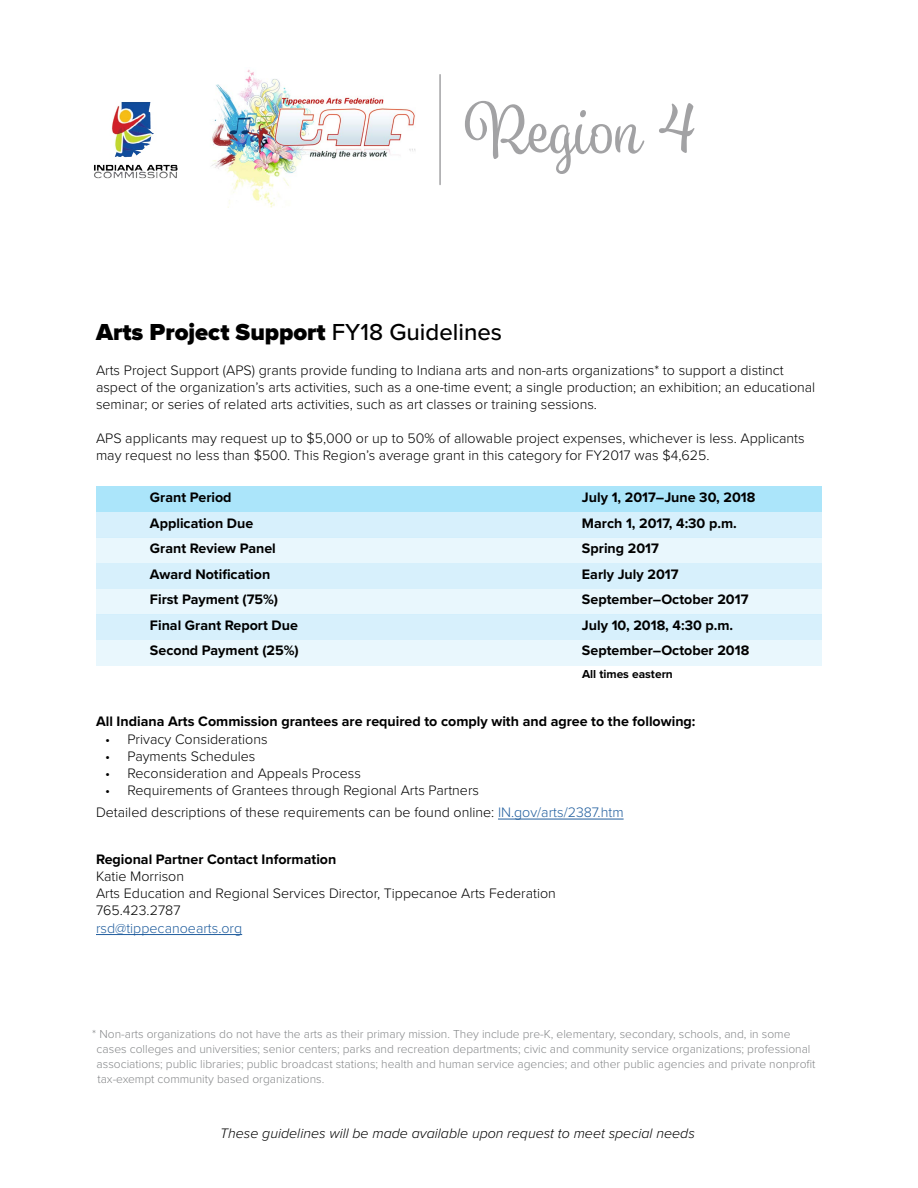
<style>
.page{position:relative;width:918px;height:1188px;background:#fff}
.page>*{position:absolute;margin:0;border:0;box-sizing:border-box;transform-origin:0 0}
.t1{font:68.4px "Spumante";color:#a2a2a4}
.t2{font:900 24px "Proxima Nova";color:#000}
.t3{font:300 14.25px/17.2px "Proxima Nova";color:#000}
.t4{font:700 14.25px "Proxima Nova";color:#000}
.t5{font:italic 300 14.25px "Proxima Nova";color:#000}
.t6{font:300 14.25px "Proxima Nova";color:#215e9e}
.t7{font:300 12px/15px "Proxima Nova";color:#86888a}
.t8{font:700 12px "Proxima Nova";color:#000}
.s1{font-weight:500}
.s2{color:#215e9e}
</style>
<div class="page">
<div style="left:96px;top:512px;width:726px;height:25px;background:#d7f0fc"></div>
<div style="left:96px;top:563px;width:726px;height:26px;background:#d7f0fc"></div>
<div style="left:96px;top:614px;width:726px;height:26px;background:#d7f0fc"></div>
<div style="left:96px;top:537px;width:726px;height:26px;background:#e9f7fd"></div>
<div style="left:96px;top:589px;width:726px;height:25px;background:#e9f7fd"></div>
<div style="left:96px;top:640px;width:726px;height:26px;background:#e9f7fd"></div>
<div style="left:96px;top:486px;width:726px;height:26px;background:#abe5fa"></div>
<hr style="left:498px;top:819px;width:126px;height:1px;background:#215e9e">
<hr style="left:96px;top:934px;width:146px;height:1px;background:#215e9e">
<img style="left:94px;top:102px;width:84px;height:77px">
<img style="left:211px;top:69px;width:205px;height:138px">
<hr style="left:439px;top:75px;width:2px;height:110px;background:#a2a2a4">
<h1 class="t1" style="left:465px;top:89px;width:234px">Region 4</h1>
<h2 class="t2" style="left:96px;top:318px;width:408px">Arts Project Support <span class="s1">FY18 Guidelines</span></h2>
<p class="t3" style="left:96px;top:362px;width:721px">Arts Project Support (APS) grants provide funding to Indiana arts and non-arts organizations* to support a distinct aspect of the organization’s arts activities, such as a one-time event; a single production; an exhibition; an educational seminar; or series of related arts activities, such as art classes or training sessions.</p>
<p class="t3" style="left:96px;top:430px;width:710px">APS applicants may request up to $5,000 or up to 50% of allowable project expenses, whichever is less. Applicants may request no less than $500. This Region’s average grant in this category for FY2017 was $4,625.</p>
<p class="t4" style="left:150px;top:489px;width:83px">Grant Period</p>
<p class="t4" style="left:582px;top:489px;width:175px">July 1, 2017–June 30, 2018</p>
<p class="t4" style="left:150px;top:514px;width:105px">Application Due</p>
<p class="t4" style="left:582px;top:514px;width:156px">March 1, 2017, 4:30 p.m.</p>
<p class="t4" style="left:150px;top:540px;width:127px">Grant Review Panel</p>
<p class="t4" style="left:582px;top:540px;width:78px">Spring 2017</p>
<p class="t4" style="left:150px;top:565px;width:122px">Award Notification</p>
<p class="t4" style="left:582px;top:565px;width:98px">Early July 2017</p>
<p class="t4" style="left:150px;top:591px;width:130px">First Payment (75%)</p>
<p class="t4" style="left:582px;top:591px;width:168px">September–October 2017</p>
<p class="t4" style="left:150px;top:616px;width:149px">Final Grant Report Due</p>
<p class="t4" style="left:582px;top:616px;width:153px">July 10, 2018, 4:30 p.m.</p>
<p class="t4" style="left:150px;top:642px;width:150px">Second Payment (25%)</p>
<p class="t4" style="left:582px;top:642px;width:169px">September–October 2018</p>
<p class="t8" style="left:582px;top:667px;width:92px">All times eastern</p>
<p class="t4" style="left:96px;top:713px;width:601px">All Indiana Arts Commission grantees are required to comply with and agree to the following:</p>
<p class="t3" style="left:105px;top:731px;width:164px">• Privacy Considerations</p>
<p class="t3" style="left:105px;top:748px;width:152px">• Payments Schedules</p>
<p class="t3" style="left:105px;top:765px;width:257px">• Reconsideration and Appeals Process</p>
<p class="t3" style="left:96px;top:780px;width:529px;line-height:21.8px;text-indent:9px">• Requirements of Grantees through Regional Arts Partners<br>Detailed descriptions of these requirements can be found online: <span class="s2">IN.gov/arts/2387.htm</span></p>
<p class="t4" style="left:96px;top:850px;width:242px">Regional Partner Contact Information</p>
<p class="t3" style="left:96px;top:868px;width:461px">Katie Morrison<br>Arts Education and Regional Services Director, Tippecanoe Arts Federation<br>765.423.2787</p>
<p class="t6" style="left:96px;top:919px;width:148px">rsd@tippecanoearts.org</p>
<p class="t7" style="left:97px;top:1027px;width:721px;text-indent:-4px">* Non-arts organizations do not have the arts as their primary mission. They include pre-K, elementary, secondary, schools, and, in some cases colleges and universities; senior centers; parks and recreation departments; civic and community service organizations; professional associations; public libraries; public broadcast stations; health and human service agencies; and other public agencies and private nonprofit tax-exempt community based organizations.</p>
<p class="t5" style="left:220px;top:1125px;width:476px">These guidelines will be made available upon request to meet special needs</p>
</div>
